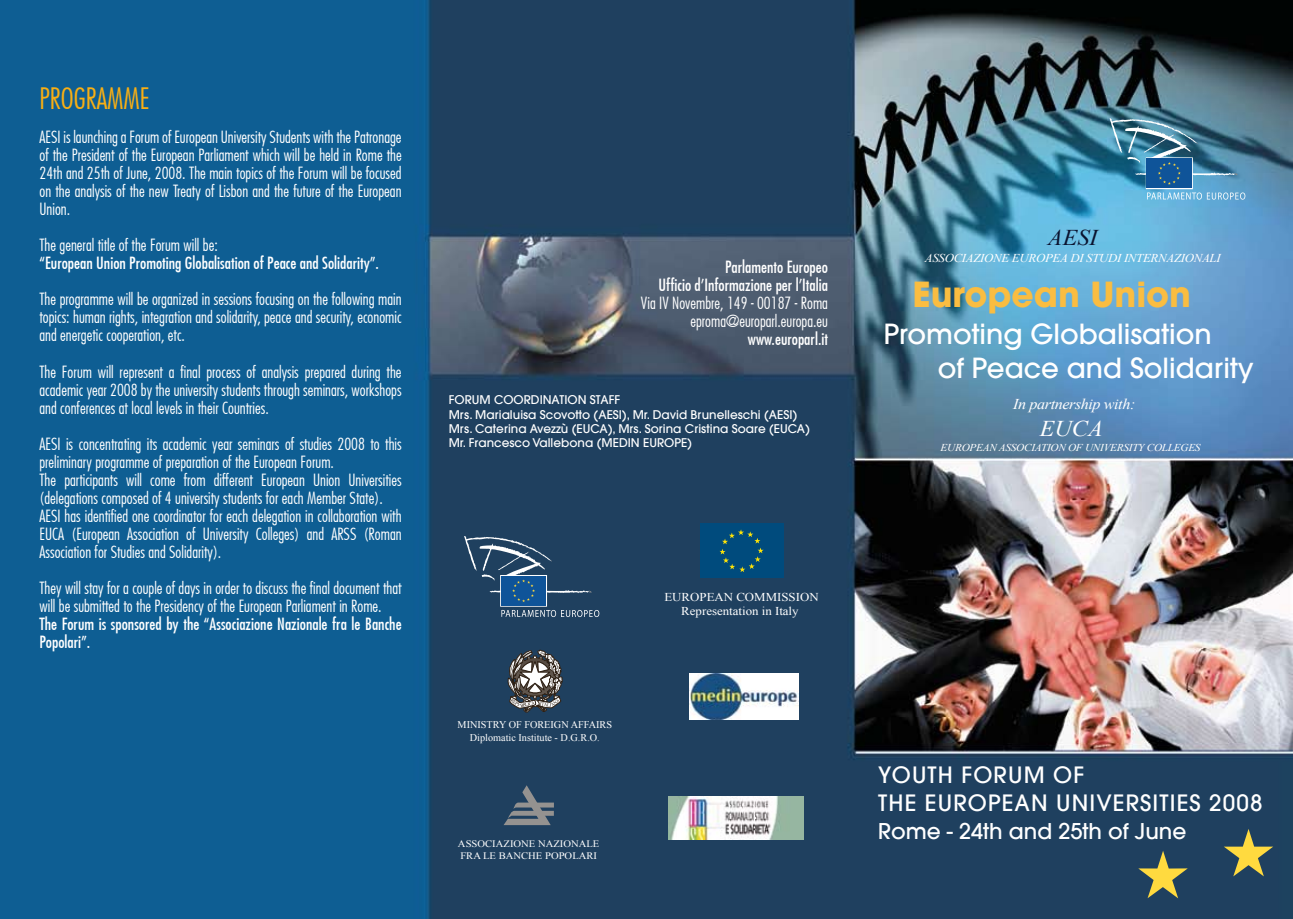
<style>
.page{position:relative;width:1293px;height:919px;background:#fff}
.page>*{position:absolute;margin:0;border:0;box-sizing:border-box;transform-origin:0 0}
.t1{font:700 34.5px "Avant Garde LT";color:#fabd41}
.t2{font:300 condensed 28.95px "Futura";color:#f9af13}
.t3{font:500 27.75px "Avant Garde LT";color:#fff}
.t4{font:500 22.5px/27px "Avant Garde LT";letter-spacing:.05em;color:#fff}
.t5{font:italic 22.5px "Times New Roman";color:#0b1430;scale:1.07 1}
.t6{font:italic 22.5px "Times New Roman";color:#fff;scale:1.07 1}
.t7{font:500 21.75px "Avant Garde LT";color:#fff}
.t8{font:300 condensed 16.5px/18px "Futura";color:#fff;text-align:justify}
.t9{font:500 condensed 16.5px/18px "Futura";color:#fff}
.t10{font:italic 15px "Times New Roman";letter-spacing:-.025em;color:#fff;scale:1.07 1}
.t11{font:500 12px/14.4px "Avant Garde LT";color:#fff}
.t12{font:italic 12px "Times New Roman";letter-spacing:-.025em;color:#fff;scale:1.07 1}
.t13{font:12px/14.4px "Times New Roman";color:#fff;text-align:center;scale:1.07 1}
.t14{font:italic 10.5px "Times New Roman";letter-spacing:-.025em;color:#fff;scale:1.07 1}
.t15{font:10.2px/12.3px "Times New Roman";color:#fff;text-align:center}
.t16{font:9.9px/12.5px "Times New Roman";color:#fff;scale:1.07 1}
</style>
<div class="page">
<img style="left:0;top:0;width:1293px;height:918px">
<div style="left:1146px;top:158px;width:46px;height:30px;background:#0f5499"></div>
<svg style="left:1109px;top:118px;width:128px;height:67px"></svg>
<svg style="left:1147px;top:192px;width:98px;height:8px"></svg>
<svg style="left:1223px;top:828px;width:50px;height:48px;background:#667154"></svg>
<svg style="left:1138px;top:850px;width:49px;height:48px;background:#687254"></svg>
<div style="left:500px;top:575px;width:47px;height:31px;border:2px solid #fff"></div>
<div style="left:501px;top:576px;width:45px;height:29px;background:#0f5499"></div>
<svg style="left:464px;top:536px;width:128px;height:66px"></svg>
<svg style="left:501px;top:610px;width:98px;height:7px"></svg>
<div style="left:700px;top:523px;width:83px;height:55px;background:#004b7d"></div>
<svg style="left:719px;top:529px;width:44px;height:43px"></svg>
<img style="left:668px;top:796px;width:135px;height:43px">
<img style="left:689px;top:673px;width:110px;height:46px">
<svg style="left:503px;top:785px;width:51px;height:40px;background:#4f6173"></svg>
<svg style="left:507px;top:650px;width:56px;height:64px;background:#676a6e"></svg>
<h2 class="t2" style="left:39px;top:81px;width:112px">PROGRAMME</h2>
<p class="t8" style="left:39px;top:128px;width:364px">AESI is launching a Forum of European University Students with the Patronage of the President of the European Parliament which will be held in Rome the 24th and 25th of June, 2008. The main topics of the Forum will be focused on the analysis of the new Treaty of Lisbon and the future of the European Union.</p>
<p class="t8" style="left:39px;top:236px;width:180px">The general title of the Forum will be:</p>
<p class="t9" style="left:39px;top:254px;width:341px">“European Union Promoting Globalisation of Peace and Solidarity”.</p>
<p class="t8" style="left:39px;top:290px;width:363px">The programme will be organized in sessions focusing on the following main topics: human rights, integration and solidarity, peace and security, economic and energetic cooperation, etc.</p>
<p class="t8" style="left:39px;top:362px;width:364px">The Forum will represent a final process of analysis prepared during the academic year 2008 by the university students through seminars, workshops and conferences at local levels in their Countries.</p>
<p class="t8" style="left:39px;top:434px;width:364px;text-align:left">AESI is concentrating its academic year seminars of studies 2008 to this preliminary programme of preparation of the European Forum.<br>The participants will come from different European Union Universities (delegations composed of 4 university students for each Member State).<br>AESI has identified one coordinator for each delegation in collaboration with EUCA (European Association of University Colleges) and ARSS (Roman Association for Studies and Solidarity).</p>
<p class="t8" style="left:39px;top:578px;width:363px">They will stay for a couple of days in order to discuss the final document that will be submitted to the Presidency of the European Parliament in Rome.</p>
<p class="t9" style="left:39px;top:614px;width:364px">The Forum is sponsored by the “Associazione Nazionale fra le Banche<br>Popolari”.</p>
<p class="t9" style="left:658px;top:258px;width:171px;text-align:right">Parlamento Europeo<br>Ufficio d’Informazione per l’Italia</p>
<p class="t8" style="left:641px;top:294px;width:188px;text-align:right">Via IV Novembre, 149 - 00187 - Roma eproma@europarl.europa.eu</p>
<p class="t9" style="left:748px;top:330px;width:82px">www.europarl.it</p>
<p class="t11" style="left:449px;top:392px;width:363px">FORUM COORDINATION STAFF<br>Mrs. Marialuisa Scovotto (AESI), Mr. David Brunelleschi (AESI)<br>Mrs. Caterina Avezzù (EUCA), Mrs. Sorina Cristina Soare (EUCA)<br>Mr. Francesco Vallebona (MEDIN EUROPE)</p>
<p class="t15" style="left:457px;top:718px;width:156px">MINISTRY OF FOREIGN AFFAIRS<br>Diplomatic Institute - D.G.R.O.</p>
<p class="t16" style="left:458px;top:837px;width:134px">ASSOCIAZIONE NAZIONALE<br>FRA LE BANCHE POPOLARI</p>
<p class="t13" style="left:664px;top:589px;width:146px">EUROPEAN COMMISSION<br>Representation in Italy</p>
<h3 class="t5" style="left:1048px;top:222px;width:48px">AESI</h3>
<p class="t12" style="left:925px;top:250px;width:278px">ASSOCIAZIONE EUROPEA DI STUDI INTERNAZIONALI</p>
<h1 class="t1" style="left:912px;top:272px;width:280px">European Union</h1>
<h3 class="t3" style="left:883px;top:317px;width:329px">Promoting Globalisation</h3>
<h3 class="t3" style="left:938px;top:351px;width:317px">of Peace and Solidarity</h3>
<p class="t10" style="left:1013px;top:393px;width:116px">In partnership with:</p>
<h3 class="t6" style="left:1039px;top:413px;width:60px">EUCA</h3>
<p class="t14" style="left:940px;top:440px;width:244px">EUROPEAN ASSOCIATION OF UNIVERSITY COLLEGES</p>
<h3 class="t4" style="left:878px;top:761px;width:386px">YOUTH FORUM OF<br>THE EUROPEAN UNIVERSITIES 2008</h3>
<h3 class="t7" style="left:878px;top:817px;width:310px">Rome - 24th and 25th of June</h3>
</div>
